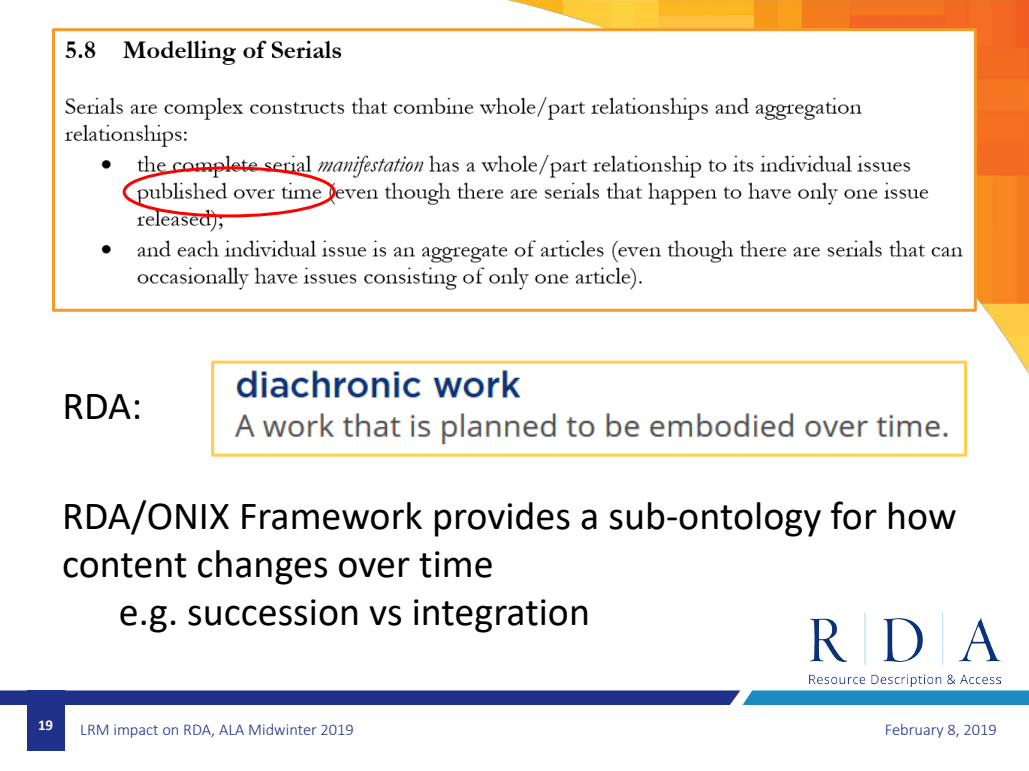
<style>
.page{position:relative;width:1029px;height:771px;background:#fff}
.page>*{position:absolute;margin:0;border:0;box-sizing:border-box;transform-origin:0 0}
.t1{font:40px "Calibri";color:#000}
.t2{font:300 16.4px "Calibri";color:#203189}
.t3{font:700 15px "Calibri";color:#fff}
</style>
<div class="page">
<svg style="left:0;top:690px;width:1028px;height:15px;background:#28529d"></svg>
<div style="left:27px;top:690px;width:37px;height:61px;background:#203189"></div>
<img style="left:809px;top:613px;width:191px;height:73px">
<img style="left:505px;top:0;width:523px;height:373px">
<img style="left:64px;top:32px;width:908px;height:276px">
<div style="left:52px;top:28px;width:924px;height:284px;border:3px solid #f59b2d"></div>
<div style="left:123px;top:166px;width:213px;height:51px;border:3px solid #f00;border-radius:50%"></div>
<img style="left:234px;top:365px;width:728px;height:80px">
<div style="left:211px;top:361px;width:755px;height:96px;border:3px solid #fece4e"></div>
<p class="t1" style="left:62px;top:378px;width:81px">RDA:</p>
<p class="t1" style="left:62px;top:488px;width:895px">RDA/ONIX Framework provides a sub-ontology for how</p>
<p class="t1" style="left:62px;top:536px;width:433px">content changes over time</p>
<p class="t1" style="left:119px;top:584px;width:472px">e.g. succession vs integration</p>
<p class="t3" style="left:38px;top:714px;width:17px">19</p>
<p class="t2" style="left:80px;top:719px;width:275px">LRM impact on RDA, ALA Midwinter 2019</p>
<p class="t2" style="left:884px;top:719px;width:113px">February 8, 2019</p>
</div>
